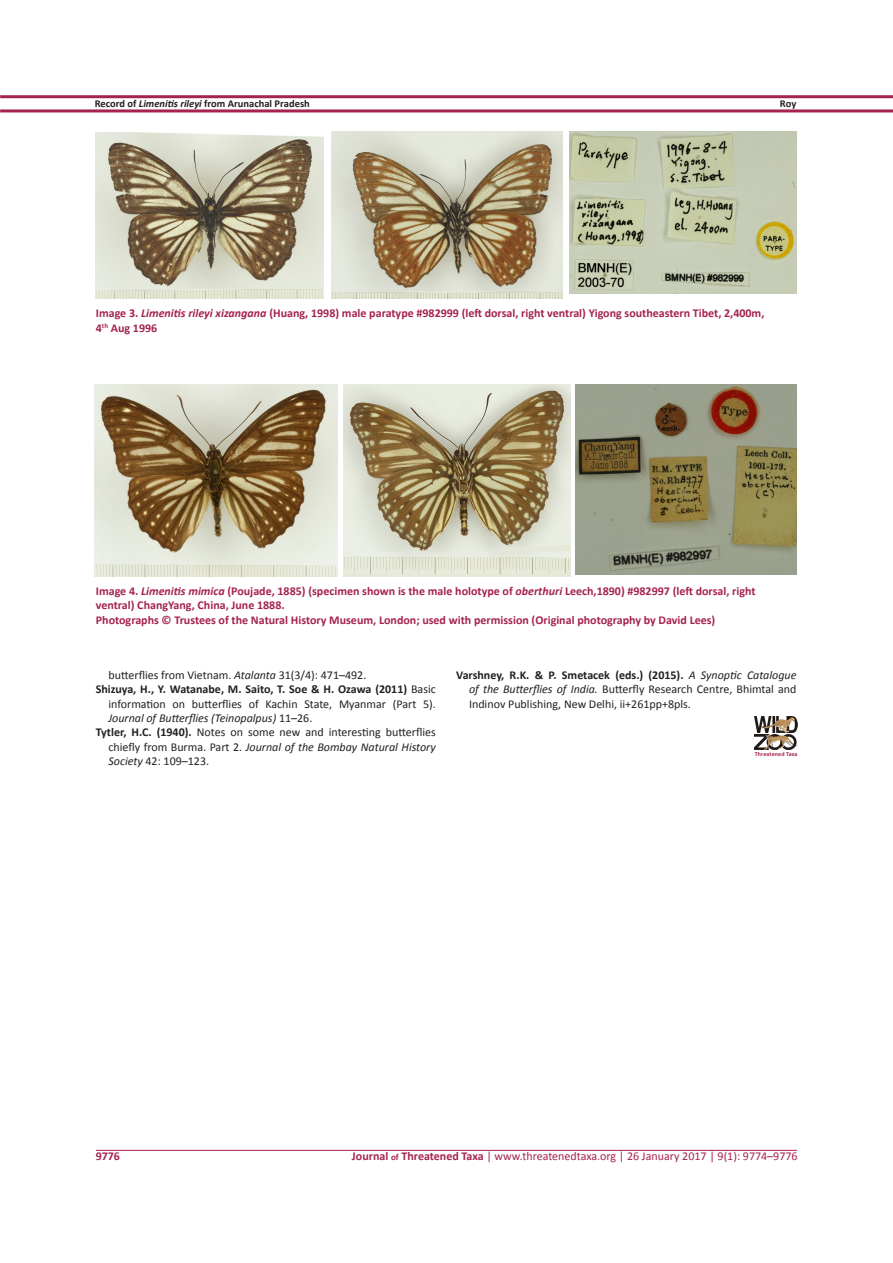
<style>
.page{position:relative;width:893px;height:1263px;background:#fff}
.page>*{position:absolute;margin:0;border:0;box-sizing:border-box;transform-origin:0 0}
.Table_Contents{font:700 12px/14.4px "Calibri";color:#a5234c}
.Body{font:12px/14.4px "Calibri";color:#231f20;text-align:justify}
.Body_Text1{font:12px/14.4px "Calibri";color:#231f20;text-align:justify}
.t1{font:12px "Calibri";color:#a5234c}
.t2{font:700 10.5px "Calibri";color:#231f20}
.t3{font:700 6px "Calibri";letter-spacing:.02em;color:#a5234c}
.s1{font-style:italic}
.s2{font-weight:700}
.s3{font-weight:700;font-size:9px}
</style>
<div class="page">
<hr style="left:96px;top:1150px;width:701px;height:1px;background:#a5234c">
<hr style="left:0;top:95px;width:893px;height:3px;background:#a5234c">
<hr style="left:0;top:109px;width:893px;height:3px;background:#a5234c">
<img style="left:755px;top:717px;width:43px;height:15px">
<img style="left:755px;top:734px;width:43px;height:15px">
<img style="left:575px;top:385px;width:221px;height:190px">
<img style="left:570px;top:132px;width:226px;height:161px">
<img style="left:343px;top:385px;width:228px;height:191px">
<img style="left:95px;top:385px;width:242px;height:191px">
<img style="left:331px;top:132px;width:232px;height:166px">
<img style="left:95px;top:132px;width:229px;height:166px">
<p class="t2" style="left:95px;top:97px;width:217px">Record of <span class="s1">Limenitis rileyi</span> from Arunachal Pradesh</p>
<p class="t2" style="left:780px;top:97px;width:18px">Roy</p>
<p class="Table_Contents" style="left:96px;top:306px;width:670px">Image 3. <span class="s1">Limenitis rileyi xizangana</span> (Huang, 1998) male paratype #982999 (left dorsal, right ventral) Yigong southeastern Tibet, 2,400m,</p>
<p class="Table_Contents" style="left:96px;top:321px;width:63px">4<sup>th</sup> Aug 1996</p>
<p class="Table_Contents" style="left:96px;top:583px;width:661px">Image 4. <span class="s1">Limenitis mimica</span> (Poujade, 1885) (specimen shown is the male holotype of <span class="s1">oberthuri</span> Leech,1890) #982997 (left dorsal, right ventral) ChangYang, China, June 1888.<br>Photographs © Trustees of the Natural History Museum, London; used with permission (Original photography by David Lees)</p>
<p class="Body_Text1" style="left:108px;top:668px;width:259px">butterflies from Vietnam. <span class="s1">Atalanta</span> 31(3/4): 471–492.</p>
<p class="Body" style="left:108px;top:682px;width:329px;text-indent:-13px"><span class="s2">Shizuya, H., Y. Watanabe, M. Saito, T. Soe &amp; H. Ozawa (2011)</span> Basic information on butterflies of Kachin State, Myanmar (Part 5).<br><span class="s1">Journal of Butterflies (Teinopalpus)</span> 11–26.</p>
<p class="Body_Text1" style="left:108px;top:725px;width:329px;text-indent:-13px"><span class="s2">Tytler, H.C. (1940).</span> Notes on some new and interesting butterflies chiefly from Burma. Part 2. <span class="s1">Journal of the Bombay Natural History Society</span> 42: 109–123.</p>
<p class="Body" style="left:469px;top:668px;width:329px;text-indent:-13px"><span class="s2">Varshney, R.K. &amp; P. Smetacek (eds.) (2015).</span> <span class="s1">A Synoptic Catalogue of the Butterflies of India.</span> Butterfly Research Centre, Bhimtal and Indinov Publishing, New Delhi, ii+261pp+8pls.</p>
<p class="t3" style="left:755px;top:750px;width:44px">Threatened Taxa</p>
<p class="Table_Contents" style="left:96px;top:1148px;width:26px">9776</p>
<p class="t1" style="left:352px;top:1148px;width:447px"><span class="s2">Journal</span> <span class="s3">of</span> <span class="s2">Threatened Taxa</span> | www.threatenedtaxa.org | 26 January 2017 | 9(1): 9774–9776</p>
</div>
